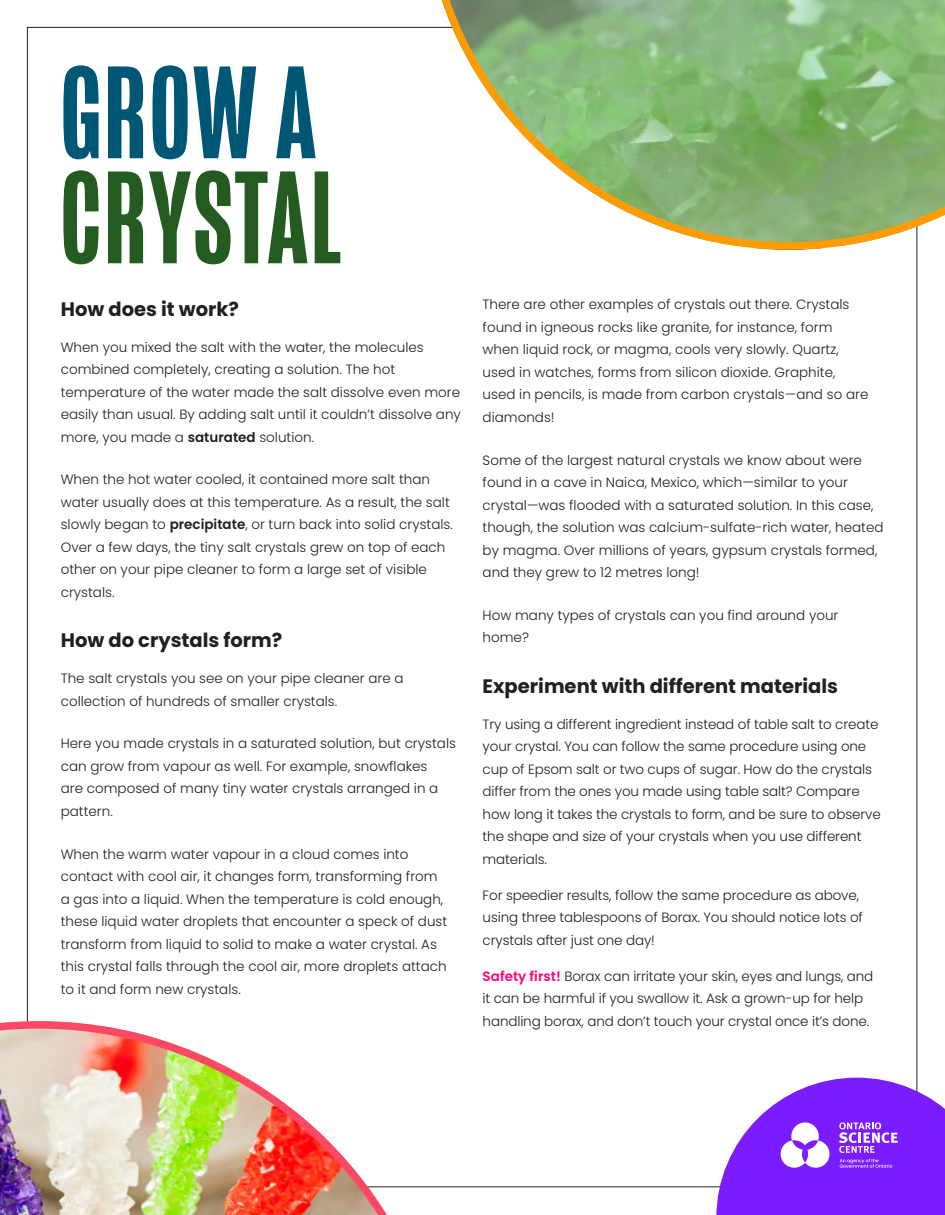
<style>
.page{position:relative;width:945px;height:1215px;background:#fff}
.page>*{position:absolute;margin:0;border:0;box-sizing:border-box;transform-origin:0 0}
.t1{font:500 135px "Mongoose";letter-spacing:.01em;color:#235b20}
.t2{font:500 135px "Mongoose";color:#005675}
.t3{font:700 19.5px "Poppins";color:#231f20}
.t4{font:300 13.5px/22.5px "Poppins";color:#231f20}
.s1{font-weight:600}
.s2{font-weight:600;color:#ff0078}
</style>
<div class="page">
<svg style="left:423px;top:0;width:522px;height:250px"></svg>
<img style="left:0;top:1021px;width:448px;height:194px">
<svg style="left:716px;top:1078px;width:229px;height:137px"></svg>
<h1 class="t2" style="left:61px;top:36px;width:257px">GROW A</h1>
<h1 class="t1" style="left:61px;top:141px;width:282px">CRYSTAL</h1>
<h2 class="t3" style="left:61px;top:298px;width:180px">How does it work?</h2>
<p class="t4" style="left:61px;top:336px;width:402px">When you mixed the salt with the water, the molecules combined completely, creating a solution. The hot temperature of the water made the salt dissolve even more easily than usual. By adding salt until it couldn’t dissolve any more, you made a <span class="s1">saturated</span> solution.</p>
<p class="t4" style="left:61px;top:469px;width:394px">When the hot water cooled, it contained more salt than water usually does at this temperature. As a result, the salt slowly began to <span class="s1">precipitate</span>, or turn back into solid crystals.<br>Over a few days, the tiny salt crystals grew on top of each other on your pipe cleaner to form a large set of visible crystals.</p>
<h2 class="t3" style="left:61px;top:629px;width:223px">How do crystals form?</h2>
<p class="t4" style="left:61px;top:667px;width:344px">The salt crystals you see on your pipe cleaner are a collection of hundreds of smaller crystals.</p>
<p class="t4" style="left:61px;top:733px;width:397px">Here you made crystals in a saturated solution, but crystals can grow from vapour as well. For example, snowflakes<br>are composed of many tiny water crystals arranged in a pattern.</p>
<p class="t4" style="left:61px;top:843px;width:388px">When the warm water vapour in a cloud comes into contact with cool air, it changes form, transforming from a gas into a liquid. When the temperature is cold enough, these liquid water droplets that encounter a speck of dust transform from liquid to solid to make a water crystal. As this crystal falls through the cool air, more droplets attach to it and form new crystals.</p>
<p class="t4" style="left:483px;top:294px;width:387px">There are other examples of crystals out there. Crystals found in igneous rocks like granite, for instance, form when liquid rock, or magma, cools very slowly. Quartz, used in watches, forms from silicon dioxide. Graphite, used in pencils, is made from carbon crystals—and so are diamonds!</p>
<p class="t4" style="left:483px;top:449px;width:402px">Some of the largest natural crystals we know about were found in a cave in Naica, Mexico, which—similar to your crystal—was flooded with a saturated solution. In this case, though, the solution was calcium-sulfate-rich water, heated by magma. Over millions of years, gypsum crystals formed, and they grew to 12 metres long!</p>
<p class="t4" style="left:483px;top:604px;width:357px">How many types of crystals can you find around your home?</p>
<h2 class="t3" style="left:483px;top:674px;width:357px">Experiment with different materials</h2>
<p class="t4" style="left:483px;top:713px;width:400px">Try using a different ingredient instead of table salt to create your crystal. You can follow the same procedure using one cup of Epsom salt or two cups of sugar. How do the crystals differ from the ones you made using table salt? Compare how long it takes the crystals to form, and be sure to observe the shape and size of your crystals when you use different materials.</p>
<p class="t4" style="left:483px;top:884px;width:382px">For speedier results, follow the same procedure as above, using three tablespoons of Borax. You should notice lots of crystals after just one day!</p>
<p class="t4" style="left:483px;top:965px;width:392px"><span class="s2">Safety first!</span> Borax can irritate your skin, eyes and lungs, and it can be harmful if you swallow it. Ask a grown-up for help handling borax, and don’t touch your crystal once it’s done.</p>
</div>
